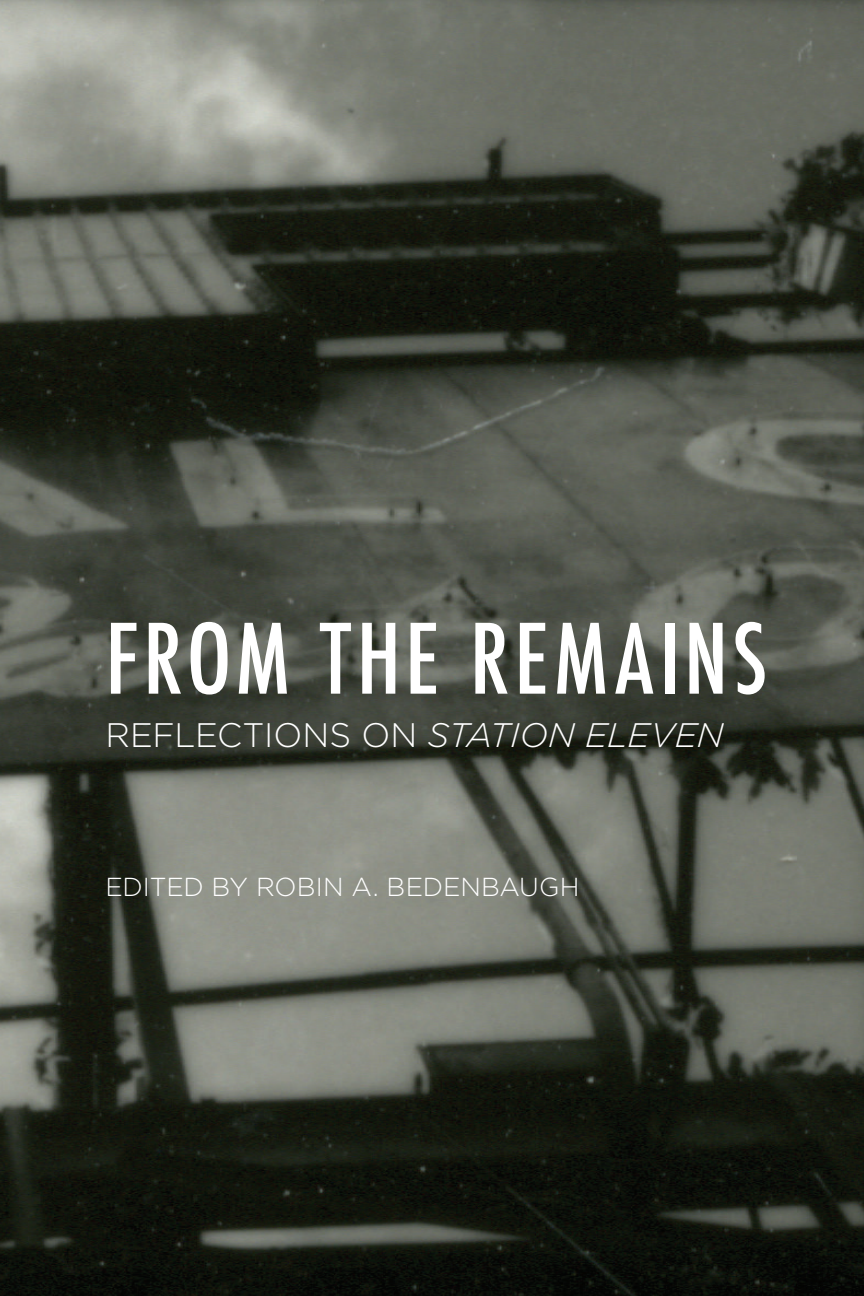
<style>
.page{position:relative;width:864px;height:1296px;background:#fff}
.page>*{position:absolute;margin:0;border:0;box-sizing:border-box;transform-origin:0 0}
.t1{font:500 condensed 94px "Futura";letter-spacing:.05em;color:#fff}
.t2{font:300 34px "Gotham";color:#fff}
.t3{font:300 26px "Gotham";letter-spacing:-.005em;color:#fff}
.s1{font-style:italic}
</style>
<div class="page">
<img style="left:0;top:0;width:864px;height:1296px">
<h1 class="t1" style="left:106px;top:601px;width:663px">FROM THE REMAINS</h1>
<p class="t2" style="left:106px;top:713px;width:620px">REFLECTIONS ON <span class="s1">STATION ELEVEN</span></p>
<p class="t3" style="left:106px;top:871px;width:476px">EDITED BY ROBIN A. BEDENBAUGH</p>
</div>
